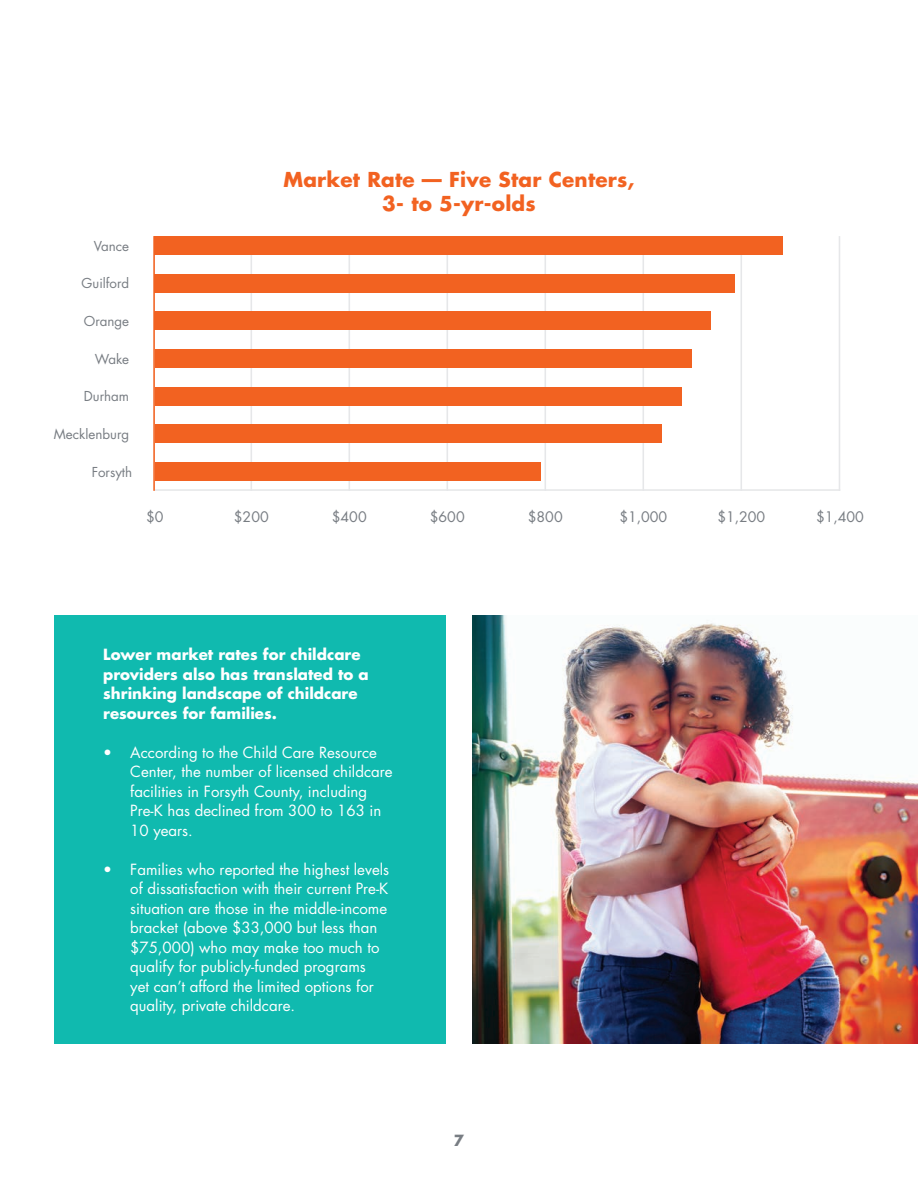
<style>
.page{position:relative;width:918px;height:1188px;background:#fff}
.page>*{position:absolute;margin:0;border:0;box-sizing:border-box;transform-origin:0 0}
.t1{font:700 19.95px/24px "Futura";letter-spacing:.01em;color:#f26221;text-align:center}
.t2{font:15px/19.5px "Futura";color:#fff}
.t3{font:700 15px/19.5px "Futura";color:#fff}
.t4{font:700 15px "Futura";color:#787d83}
.t5{font:14.1px "Futura";color:#787d83}
.t6{font:13.35px "Futura";color:#787d83}
</style>
<div class="page">
<hr style="left:839px;top:236px;width:1px;height:255px;background:#e6e7e9">
<hr style="left:251px;top:236px;width:1px;height:255px;background:#e6e7e9">
<hr style="left:349px;top:236px;width:1px;height:255px;background:#e6e7e9">
<hr style="left:447px;top:236px;width:1px;height:255px;background:#e6e7e9">
<hr style="left:545px;top:236px;width:1px;height:255px;background:#e6e7e9">
<hr style="left:643px;top:236px;width:1px;height:255px;background:#e6e7e9">
<hr style="left:741px;top:236px;width:1px;height:255px;background:#e6e7e9">
<hr style="left:155px;top:489px;width:685px;height:2px;background:#e6e7e9">
<div style="left:155px;top:311px;width:556px;height:19px;background:#f26221"></div>
<div style="left:155px;top:349px;width:537px;height:19px;background:#f26221"></div>
<div style="left:155px;top:387px;width:527px;height:19px;background:#f26221"></div>
<div style="left:155px;top:424px;width:506px;height:19px;background:#f26221"></div>
<div style="left:155px;top:462px;width:385px;height:19px;background:#f26221"></div>
<hr style="left:153px;top:236px;width:2px;height:255px;background:#f26221">
<div style="left:155px;top:274px;width:580px;height:19px;background:#f26221"></div>
<div style="left:155px;top:236px;width:628px;height:19px;background:#f26221"></div>
<div style="left:54px;top:615px;width:392px;height:429px;background:#10baaf"></div>
<img style="left:472px;top:615px;width:446px;height:429px">
<p class="t6" style="left:94px;top:237px;width:37px">Vance</p>
<p class="t6" style="left:82px;top:274px;width:49px">Guilford</p>
<p class="t6" style="left:84px;top:312px;width:47px">Orange</p>
<p class="t6" style="left:95px;top:350px;width:36px">Wake</p>
<p class="t6" style="left:84px;top:387px;width:47px">Durham</p>
<p class="t6" style="left:54px;top:425px;width:77px">Mecklenburg</p>
<p class="t6" style="left:92px;top:463px;width:42px">Forsyth</p>
<h1 class="t1" style="left:284px;top:167px;width:352px">Market Rate — Five Star Centers,<br>3- to 5-yr-olds</h1>
<p class="t5" style="left:146px;top:507px;width:19px">$0</p>
<p class="t5" style="left:816px;top:507px;width:49px">$1,400</p>
<p class="t5" style="left:234px;top:507px;width:36px">$200</p>
<p class="t5" style="left:332px;top:507px;width:36px">$400</p>
<p class="t5" style="left:430px;top:507px;width:36px">$600</p>
<p class="t5" style="left:528px;top:507px;width:36px">$800</p>
<p class="t5" style="left:619px;top:507px;width:49px">$1,000</p>
<p class="t5" style="left:717px;top:507px;width:49px">$1,200</p>
<p class="t3" style="left:103px;top:644px;width:267px">Lower market rates for childcare providers also has translated to a shrinking landscape of childcare resources for families.</p>
<p class="t2" style="left:130px;top:742px;width:264px;text-indent:-27px">• According to the Child Care Resource Center, the number of licensed childcare facilities in Forsyth County, including Pre-K has declined from 300 to 163 in 10 years.</p>
<p class="t2" style="left:130px;top:859px;width:260px;text-indent:-27px">• Families who reported the highest levels of dissatisfaction with their current Pre-K situation are those in the middle-income bracket (above $33,000 but less than $75,000) who may make too much to qualify for publicly-funded programs<br>yet can’t afford the limited options for quality, private childcare.</p>
<p class="t4" style="left:454px;top:1130px;width:12px">7</p>
</div>
